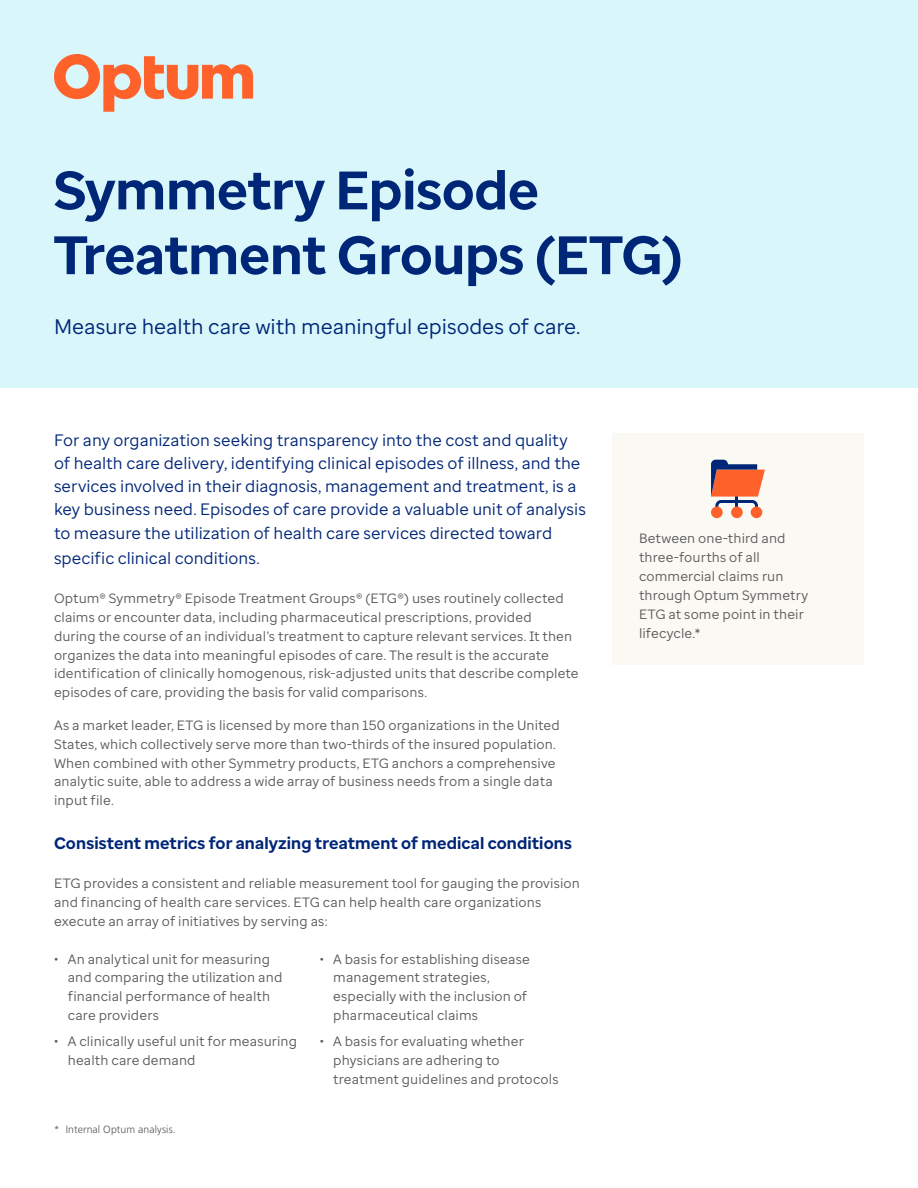
<style>
.page{position:relative;width:918px;height:1188px;background:#fff}
.page>*{position:absolute;margin:0;border:0;box-sizing:border-box;transform-origin:0 0}
.Headline{font:700 54px/64.8px "Optum Sans";letter-spacing:-.005em;color:#002677}
.Intro{font:21px "Optum Sans";letter-spacing:-.005em;color:#002677}
.Intro-2{font:16.5px/23.1px "Optum Sans";color:#002677}
.Body{font:700 16.5px "Optum Sans";letter-spacing:.01em;color:#002677}
.Body-2{font:13.5px/18.9px "Optum Sans";letter-spacing:.01em;color:#5a5a5a}
.t1{font:300 10.5px "Frutiger LT Pro";letter-spacing:.01em;color:#555659}
</style>
<div class="page">
<div style="left:0;top:0;width:918px;height:387px;background:#d9f6fa"></div>
<div style="left:612px;top:434px;width:252px;height:231px;background:#fbf9f4"></div>
<div style="left:711px;top:507px;width:12px;height:11px;background:#ff612b;border-radius:50%"></div>
<div style="left:731px;top:507px;width:12px;height:11px;background:#ff612b;border-radius:50%"></div>
<div style="left:751px;top:507px;width:11px;height:11px;background:#ff612b;border-radius:50%"></div>
<svg style="left:711px;top:460px;width:54px;height:50px"></svg>
<svg style="left:54px;top:54px;width:199px;height:58px"></svg>
<p class="Headline" style="left:54px;top:158px;width:630px">Symmetry Episode<br>Treatment Groups (ETG)</p>
<p class="Intro" style="left:54px;top:313px;width:528px">Measure health care with meaningful episodes of care.</p>
<p class="Intro-2" style="left:54px;top:429px;width:533px">For any organization seeking transparency into the cost and quality of health care delivery, identifying clinical episodes of illness, and the services involved in their diagnosis, management and treatment, is a key business need. Episodes of care provide a valuable unit of analysis to measure the utilization of health care services directed toward</p>
<p class="Intro-2" style="left:54px;top:546px;width:207px">specific clinical conditions.</p>
<p class="Body-2" style="left:54px;top:589px;width:526px">Optum® Symmetry® Episode Treatment Groups® (ETG®) uses routinely collected claims or encounter data, including pharmaceutical prescriptions, provided<br>during the course of an individual’s treatment to capture relevant services. It then organizes the data into meaningful episodes of care. The result is the accurate identification of clinically homogenous, risk-adjusted units that describe complete episodes of care, providing the basis for valid comparisons.</p>
<p class="Body-2" style="left:54px;top:715px;width:507px">As a market leader, ETG is licensed by more than 150 organizations in the United States, which collectively serve more than two-thirds of the insured population.<br>When combined with other Symmetry products, ETG anchors a comprehensive analytic suite, able to address a wide array of business needs from a single data input file.</p>
<p class="Body" style="left:54px;top:832px;width:519px">Consistent metrics for analyzing treatment of medical conditions</p>
<p class="Body-2" style="left:54px;top:874px;width:528px">ETG provides a consistent and reliable measurement tool for gauging the provision and financing of health care services. ETG can help health care organizations execute an array of initiatives by serving as:</p>
<p class="Body-2" style="left:68px;top:949px;width:216px;text-indent:-14px">• An analytical unit for measuring and comparing the utilization and financial performance of health care providers</p>
<p class="Body-2" style="left:68px;top:1032px;width:231px;text-indent:-14px">• A clinically useful unit for measuring health care demand</p>
<p class="t1" style="left:54px;top:1124px;width:124px">* Internal Optum analysis.</p>
<p class="Body-2" style="left:333px;top:949px;width:198px;text-indent:-14px">• A basis for establishing disease management strategies, especially with the inclusion of pharmaceutical claims</p>
<p class="Body-2" style="left:333px;top:1032px;width:227px;text-indent:-14px">• A basis for evaluating whether physicians are adhering to treatment guidelines and protocols</p>
<p class="Body-2" style="left:639px;top:529px;width:171px">Between one-third and three-fourths of all commercial claims run through Optum Symmetry<br>ETG at some point in their lifecycle.*</p>
</div>
